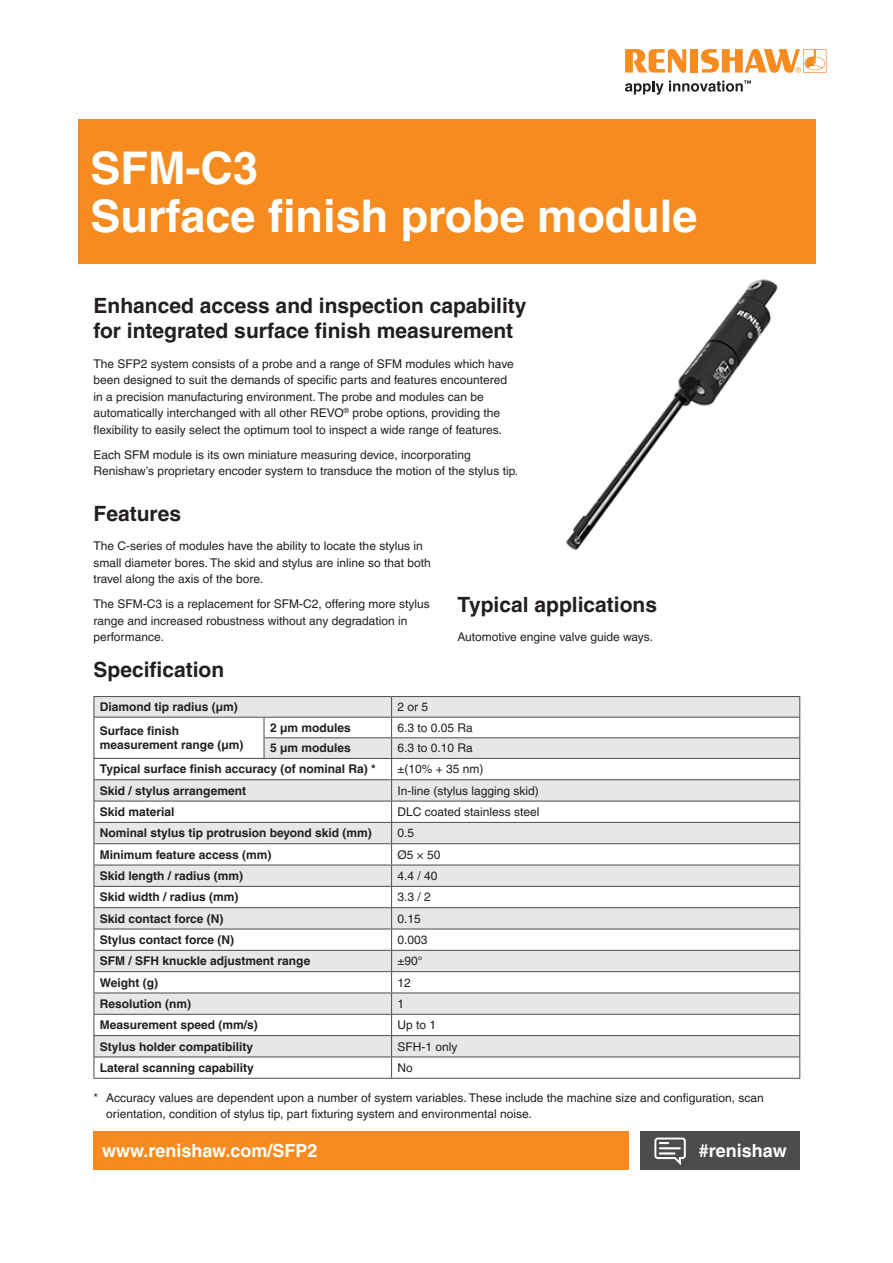
<style>
.page{position:relative;width:893px;height:1263px;background:#fff}
.page>*{position:absolute;margin:0;border:0;box-sizing:border-box;transform-origin:0 0}
.Headline_30pt_BOLD{font:700 45px/48px "Helvetica LT Pro";color:#fff}
.Subheading_2__14pt_B{font:700 21px/25.5px "Helvetica LT Pro";color:#231f20}
.back_page_URL_white{font:700 18px "Helvetica LT Pro";color:#fff}
._8pt_Body_Text{font:12px/16.5px "Helvetica LT Pro";color:#231f20}
.Column_1_bold_text{font:700 12px/14.4px "Helvetica LT Pro";color:#231f20}
.Table_body_left_alig{font:12px "Helvetica LT Pro";color:#231f20}
</style>
<div class="page">
<div style="left:639px;top:1131px;width:160px;height:38px;background:#4d4b4d"></div>
<svg style="left:654px;top:1137px;width:32px;height:28px"></svg>
<div style="left:78px;top:119px;width:737px;height:145px;background:#f68c1f"></div>
<div style="left:94px;top:1131px;width:535px;height:38px;background:#f68c1f"></div>
<svg style="left:95px;top:697px;width:704px;height:20px;background:#e3e3e5"></svg>
<svg style="left:95px;top:718px;width:704px;height:360px"></svg>
<hr style="left:94px;top:696px;width:170px;height:1px;background:#4d4b4d">
<hr style="left:264px;top:696px;width:128px;height:1px;background:#4d4b4d">
<hr style="left:392px;top:696px;width:408px;height:1px;background:#4d4b4d">
<hr style="left:94px;top:717px;width:170px;height:1px;background:#4d4b4d">
<hr style="left:264px;top:717px;width:128px;height:1px;background:#4d4b4d">
<hr style="left:392px;top:717px;width:408px;height:1px;background:#4d4b4d">
<hr style="left:264px;top:737px;width:128px;height:1px;background:#4d4b4d">
<svg style="left:264px;top:717px;width:1px;height:41px"></svg>
<hr style="left:392px;top:737px;width:408px;height:1px;background:#4d4b4d">
<hr style="left:94px;top:758px;width:170px;height:1px;background:#4d4b4d">
<hr style="left:264px;top:758px;width:128px;height:1px;background:#4d4b4d">
<hr style="left:94px;top:779px;width:170px;height:1px;background:#4d4b4d">
<hr style="left:264px;top:779px;width:127px;height:1px;background:#4d4b4d">
<hr style="left:94px;top:801px;width:170px;height:1px;background:#4d4b4d">
<hr style="left:264px;top:801px;width:127px;height:1px;background:#4d4b4d">
<hr style="left:94px;top:822px;width:170px;height:1px;background:#4d4b4d">
<hr style="left:264px;top:822px;width:127px;height:1px;background:#4d4b4d">
<hr style="left:94px;top:843px;width:170px;height:1px;background:#4d4b4d">
<hr style="left:264px;top:843px;width:127px;height:1px;background:#4d4b4d">
<hr style="left:94px;top:865px;width:170px;height:1px;background:#4d4b4d">
<hr style="left:264px;top:865px;width:127px;height:1px;background:#4d4b4d">
<hr style="left:94px;top:886px;width:170px;height:1px;background:#4d4b4d">
<hr style="left:264px;top:886px;width:127px;height:1px;background:#4d4b4d">
<hr style="left:94px;top:907px;width:170px;height:1px;background:#4d4b4d">
<hr style="left:264px;top:907px;width:127px;height:1px;background:#4d4b4d">
<hr style="left:94px;top:929px;width:170px;height:1px;background:#4d4b4d">
<hr style="left:264px;top:929px;width:127px;height:1px;background:#4d4b4d">
<hr style="left:94px;top:950px;width:170px;height:1px;background:#4d4b4d">
<hr style="left:264px;top:950px;width:127px;height:1px;background:#4d4b4d">
<hr style="left:94px;top:971px;width:170px;height:1px;background:#4d4b4d">
<hr style="left:264px;top:971px;width:127px;height:1px;background:#4d4b4d">
<hr style="left:94px;top:992px;width:170px;height:1px;background:#4d4b4d">
<hr style="left:264px;top:992px;width:127px;height:1px;background:#4d4b4d">
<hr style="left:94px;top:1014px;width:170px;height:1px;background:#4d4b4d">
<hr style="left:264px;top:1014px;width:127px;height:1px;background:#4d4b4d">
<hr style="left:94px;top:1035px;width:170px;height:1px;background:#4d4b4d">
<hr style="left:264px;top:1035px;width:127px;height:1px;background:#4d4b4d">
<hr style="left:94px;top:1056px;width:170px;height:1px;background:#4d4b4d">
<svg style="left:94px;top:697px;width:1px;height:381px"></svg>
<hr style="left:264px;top:1056px;width:127px;height:1px;background:#4d4b4d">
<hr style="left:94px;top:1078px;width:170px;height:1px;background:#4d4b4d">
<hr style="left:264px;top:1078px;width:127px;height:1px;background:#4d4b4d">
<hr style="left:391px;top:758px;width:409px;height:1px;background:#4d4b4d">
<hr style="left:391px;top:779px;width:409px;height:1px;background:#4d4b4d">
<hr style="left:391px;top:801px;width:409px;height:1px;background:#4d4b4d">
<hr style="left:391px;top:822px;width:409px;height:1px;background:#4d4b4d">
<hr style="left:391px;top:843px;width:409px;height:1px;background:#4d4b4d">
<hr style="left:391px;top:865px;width:409px;height:1px;background:#4d4b4d">
<hr style="left:391px;top:886px;width:409px;height:1px;background:#4d4b4d">
<hr style="left:391px;top:907px;width:409px;height:1px;background:#4d4b4d">
<hr style="left:391px;top:929px;width:409px;height:1px;background:#4d4b4d">
<hr style="left:391px;top:950px;width:409px;height:1px;background:#4d4b4d">
<hr style="left:391px;top:971px;width:409px;height:1px;background:#4d4b4d">
<hr style="left:391px;top:992px;width:409px;height:1px;background:#4d4b4d">
<hr style="left:391px;top:1014px;width:409px;height:1px;background:#4d4b4d">
<hr style="left:391px;top:1035px;width:409px;height:1px;background:#4d4b4d">
<hr style="left:391px;top:1056px;width:409px;height:1px;background:#4d4b4d">
<svg style="left:391px;top:697px;width:1px;height:381px"></svg>
<svg style="left:799px;top:697px;width:1px;height:381px"></svg>
<hr style="left:391px;top:1078px;width:409px;height:1px;background:#4d4b4d">
<img style="left:566px;top:279px;width:212px;height:271px">
<svg style="left:625px;top:49px;width:61px;height:24px"></svg>
<div style="left:690px;top:49px;width:8px;height:24px;background:#f68c1f"></div>
<svg style="left:701px;top:49px;width:125px;height:24px"></svg>
<svg style="left:625px;top:80px;width:126px;height:15px"></svg>
<p class="Headline_30pt_BOLD" style="left:91px;top:144px;width:608px">SFM-C3<br>Surface finish probe module</p>
<p class="Subheading_2__14pt_B" style="left:94px;top:293px;width:434px">Enhanced access and inspection capability for integrated surface finish measurement</p>
<p class="_8pt_Body_Text" style="left:94px;top:355px;width:422px">The SFP2 system consists of a probe and a range of SFM modules which have been designed to suit the demands of specific parts and features encountered in a precision manufacturing environment. The probe and modules can be automatically interchanged with all other REVO<sup>®</sup> probe options, providing the flexibility to easily select the optimum tool to inspect a wide range of features.</p>
<p class="_8pt_Body_Text" style="left:94px;top:446px;width:426px">Each SFM module is its own miniature measuring device, incorporating<br>Renishaw’s proprietary encoder system to transduce the motion of the stylus tip.</p>
<p class="Subheading_2__14pt_B" style="left:94px;top:501px;width:89px">Features</p>
<p class="_8pt_Body_Text" style="left:94px;top:538px;width:339px">The C-series of modules have the ability to locate the stylus in small diameter bores. The skid and stylus are inline so that both travel along the axis of the bore.</p>
<p class="_8pt_Body_Text" style="left:94px;top:596px;width:338px">The SFM-C3 is a replacement for SFM-C2, offering more stylus range and increased robustness without any degradation in performance.</p>
<p class="Subheading_2__14pt_B" style="left:458px;top:592px;width:201px">Typical applications</p>
<p class="_8pt_Body_Text" style="left:458px;top:629px;width:197px">Automotive engine valve guide ways.</p>
<p class="Subheading_2__14pt_B" style="left:94px;top:657px;width:132px">Specification</p>
<p class="Column_1_bold_text" style="left:100px;top:700px;width:140px">Diamond tip radius (µm)</p>
<p class="Table_body_left_alig" style="left:398px;top:700px;width:32px">2 or 5</p>
<p class="Column_1_bold_text" style="left:100px;top:723px;width:145px">Surface finish measurement range (µm)</p>
<p class="Column_1_bold_text" style="left:270px;top:720px;width:82px">2 µm modules</p>
<p class="Table_body_left_alig" style="left:398px;top:721px;width:77px">6.3 to 0.05 Ra</p>
<p class="Column_1_bold_text" style="left:270px;top:741px;width:82px">5 µm modules</p>
<p class="Table_body_left_alig" style="left:398px;top:741px;width:77px">6.3 to 0.10 Ra</p>
<p class="Column_1_bold_text" style="left:100px;top:762px;width:277px">Typical surface finish accuracy (of nominal Ra) *</p>
<p class="Table_body_left_alig" style="left:398px;top:762px;width:88px">±(10% + 35 nm)</p>
<p class="Column_1_bold_text" style="left:100px;top:783px;width:148px">Skid / stylus arrangement</p>
<p class="Table_body_left_alig" style="left:398px;top:783px;width:143px">In-line (stylus lagging skid)</p>
<p class="Column_1_bold_text" style="left:100px;top:805px;width:76px">Skid material</p>
<p class="Table_body_left_alig" style="left:398px;top:805px;width:144px">DLC coated stainless steel</p>
<p class="Column_1_bold_text" style="left:100px;top:826px;width:273px">Nominal stylus tip protrusion beyond skid (mm)</p>
<p class="Table_body_left_alig" style="left:398px;top:826px;width:18px">0.5</p>
<p class="Column_1_bold_text" style="left:100px;top:847px;width:173px">Minimum feature access (mm)</p>
<p class="Table_body_left_alig" style="left:398px;top:847px;width:45px">Ø5 × 50</p>
<p class="Column_1_bold_text" style="left:100px;top:869px;width:145px">Skid length / radius (mm)</p>
<p class="Table_body_left_alig" style="left:398px;top:869px;width:42px">4.4 / 40</p>
<p class="Column_1_bold_text" style="left:100px;top:890px;width:140px">Skid width / radius (mm)</p>
<p class="Table_body_left_alig" style="left:398px;top:890px;width:35px">3.3 / 2</p>
<p class="Column_1_bold_text" style="left:100px;top:911px;width:125px">Skid contact force (N)</p>
<p class="Table_body_left_alig" style="left:398px;top:911px;width:25px">0.15</p>
<p class="Column_1_bold_text" style="left:100px;top:932px;width:136px">Stylus contact force (N)</p>
<p class="Table_body_left_alig" style="left:398px;top:933px;width:32px">0.003</p>
<p class="Column_1_bold_text" style="left:100px;top:954px;width:212px">SFM / SFH knuckle adjustment range</p>
<p class="Table_body_left_alig" style="left:398px;top:954px;width:27px">±90°</p>
<p class="Column_1_bold_text" style="left:100px;top:975px;width:60px">Weight (g)</p>
<p class="Table_body_left_alig" style="left:398px;top:975px;width:15px">12</p>
<p class="Column_1_bold_text" style="left:100px;top:996px;width:93px">Resolution (nm)</p>
<p class="Table_body_left_alig" style="left:398px;top:997px;width:8px">1</p>
<p class="Column_1_bold_text" style="left:100px;top:1018px;width:160px">Measurement speed (mm/s)</p>
<p class="Table_body_left_alig" style="left:398px;top:1018px;width:40px">Up to 1</p>
<p class="Column_1_bold_text" style="left:100px;top:1039px;width:155px">Stylus holder compatibility</p>
<p class="Table_body_left_alig" style="left:398px;top:1039px;width:62px">SFH-1 only</p>
<p class="Column_1_bold_text" style="left:100px;top:1060px;width:156px">Lateral scanning capability</p>
<p class="Table_body_left_alig" style="left:398px;top:1061px;width:17px">No</p>
<p class="_8pt_Body_Text" style="left:106px;top:1089px;width:659px;text-indent:-13px">* Accuracy values are dependent upon a number of system variables. These include the machine size and configuration, scan orientation, condition of stylus tip, part fixturing system and environmental noise.</p>
<p class="back_page_URL_white" style="left:102px;top:1139px;width:217px">www.renishaw.com/SFP2</p>
<h3 class="back_page_URL_white" style="left:699px;top:1139px;width:89px">#renishaw</h3>
</div>
